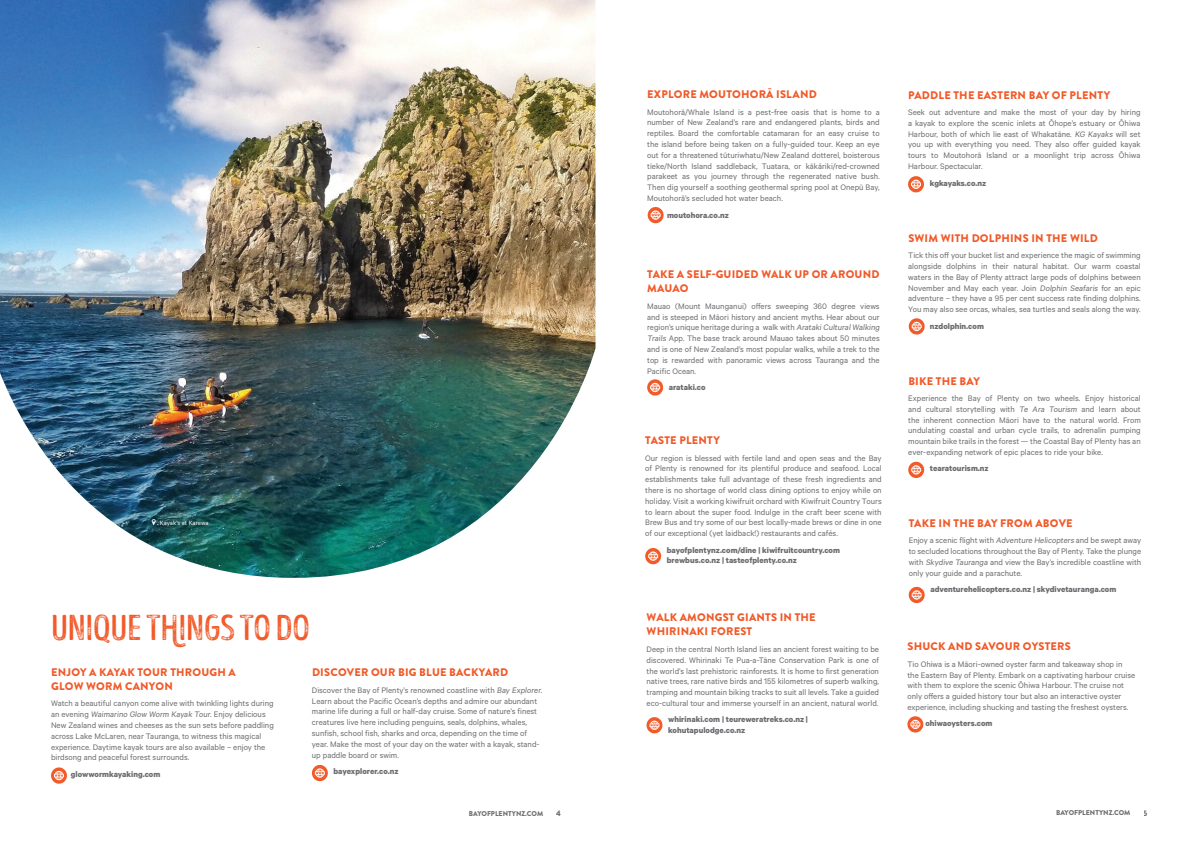
<style>
.page{position:relative;width:1191px;height:842px;background:#fff}
.page>*{position:absolute;margin:0;border:0;box-sizing:border-box;transform-origin:0 0}
.t1{font:36px "Intro Head BUC G Base";letter-spacing:-.01em;color:#f15a29}
.t2{font:900 11px/14.4px "Brandon Grotesque";letter-spacing:.02em;color:#f15a29}
.t3{font:9px/10.8px "Calibre";color:#6d6e71;text-align:justify}
.t4{font:700 9px/10.8px "Calibre";color:#6d6e71}
.t5{font:900 8px "Brandon Grotesque";color:#6d6e71}
.t6{font:900 7px "Brandon Grotesque";color:#6d6e71}
.t7{font:7px "Calibre";letter-spacing:-.005em;color:#fff}
</style>
<div class="page">
<img style="left:0;top:0;width:595px;height:578px">
<svg style="left:151px;top:519px;width:5px;height:6px"></svg>
<svg style="left:51px;top:767px;width:16px;height:17px"></svg>
<svg style="left:312px;top:765px;width:16px;height:16px"></svg>
<svg style="left:647px;top:207px;width:16px;height:16px"></svg>
<svg style="left:908px;top:176px;width:16px;height:16px"></svg>
<svg style="left:647px;top:379px;width:16px;height:17px"></svg>
<svg style="left:907px;top:716px;width:16px;height:16px"></svg>
<svg style="left:908px;top:318px;width:16px;height:17px"></svg>
<svg style="left:645px;top:548px;width:16px;height:16px"></svg>
<svg style="left:908px;top:587px;width:16px;height:16px"></svg>
<svg style="left:646px;top:717px;width:16px;height:16px"></svg>
<svg style="left:908px;top:462px;width:16px;height:16px"></svg>
<p class="t7" style="left:160px;top:519px;width:50px">Kayak’s at Karewa</p>
<h1 class="t1" style="left:51px;top:607px;width:260px">UNIQUE THINGS TO DO</h1>
<p class="t2" style="left:51px;top:665px;width:186px">ENJOY A KAYAK TOUR THROUGH A<br>GLOW WORM CANYON</p>
<p class="t3" style="left:51px;top:698px;width:224px;text-align:left">Watch a beautiful canyon come alive with twinkling lights during an evening Waimarino Glow Worm Kayak Tour. Enjoy delicious New Zealand wines and cheeses as the sun sets before paddling across Lake McLaren, near Tauranga, to witness this magical experience. Daytime kayak tours are also available – enjoy the birdsong and peaceful forest surrounds.</p>
<p class="t4" style="left:71px;top:768px;width:91px">glowwormkayaking.com</p>
<p class="t2" style="left:312px;top:665px;width:198px">DISCOVER OUR BIG BLUE BACKYARD</p>
<p class="t3" style="left:312px;top:684px;width:232px;text-align:left">Discover the Bay of Plenty’s renowned coastline with Bay Explorer.<br>Learn about the Pacific Ocean’s depths and admire our abundant marine life during a full or half-day cruise. Some of nature’s finest creatures live here including penguins, seals, dolphins, whales, sunfish, school fish, sharks and orca, depending on the time of year. Make the most of your day on the water with a kayak, stand&shy;up paddle board or swim.</p>
<p class="t4" style="left:333px;top:765px;width:67px">bayexplorer.co.nz</p>
<p class="t2" style="left:647px;top:87px;width:171px">EXPLORE MOUTOHORĀ ISLAND</p>
<p class="t3" style="left:647px;top:106px;width:234px">Moutohorā/Whale Island is a pest-free oasis that is home to a number of New Zealand’s rare and endangered plants, birds and reptiles. Board the comfortable catamaran for an easy cruise to the island before being taken on a fully-guided tour. Keep an eye out for a threatened tūturiwhatu/New Zealand dotterel, boisterous tīeke/North Island saddleback, Tuatara, or kākāriki/red-crowned parakeet as you journey through the regenerated native bush.<br>Then dig yourself a soothing geothermal spring pool at Onepū Bay, Moutohorā’s secluded hot water beach.</p>
<p class="t4" style="left:667px;top:209px;width:63px">moutohora.co.nz</p>
<p class="t2" style="left:647px;top:267px;width:234px">TAKE A SELF-GUIDED WALK UP OR AROUND<br>MAUAO</p>
<p class="t3" style="left:647px;top:300px;width:235px;text-align:left">Mauao (Mount Maunganui) offers sweeping 360 degree views and is steeped in Māori history and ancient myths. Hear about our region’s unique heritage during a walk with AratakiCulturalWalking Trails App. The base track around Mauao takes about 50 minutes and is one of New Zealand’s most popular walks, while a trek to the top is rewarded with panoramic views across Tauranga and the Pacific Ocean.</p>
<p class="t4" style="left:669px;top:382px;width:38px">arataki.co</p>
<p class="t2" style="left:645px;top:433px;width:76px">TASTE PLENTY</p>
<p class="t3" style="left:645px;top:452px;width:238px">Our region is blessed with fertile land and open seas and the Bay of Plenty is renowned for its plentiful produce and seafood. Local establishments take full advantage of these fresh ingredients and there is no shortage of world class dining options to enjoy while on holiday. Visit a working kiwifruit orchard with Kiwifruit Country Tours to learn about the super food. Indulge in the craft beer scene with Brew Bus and try some of our best locally-made brews or dine in one of our exceptional (yet laidback!) restaurants and cafés.</p>
<p class="t4" style="left:667px;top:544px;width:175px">bayofplentynz.com/dine | kiwifruitcountry.com brewbus.co.nz | tasteofplenty.co.nz</p>
<p class="t2" style="left:646px;top:610px;width:171px">WALK AMONGST GIANTS IN THE<br>WHIRINAKI FOREST</p>
<p class="t3" style="left:646px;top:643px;width:234px">Deep in the central North Island lies an ancient forest waiting to be discovered. Whirinaki Te Pua-a-Tāne Conservation Park is one of the world’s last prehistoric rainforests. It is home to first generation native trees, rare native birds and 155 kilometres of superb walking, tramping and mountain biking tracks to suit all levels. Take a guided eco-cultural tour and immerse yourself in an ancient, natural world.</p>
<p class="t4" style="left:668px;top:714px;width:141px">whirinaki.com | teureweratreks.co.nz | kohutapulodge.co.nz</p>
<p class="t2" style="left:908px;top:88px;width:203px">PADDLE THE EASTERN BAY OF PLENTY</p>
<p class="t3" style="left:908px;top:107px;width:234px">Seek out adventure and make the most of your day by hiring a kayak to explore the scenic inlets at Ōhope’s estuary or Ōhiwa Harbour, both of which lie east of Whakatāne. KG Kayaks will set you up with everything you need. They also offer guided kayak tours to Moutohorā Island or a moonlight trip across Ōhiwa Harbour. Spectacular.</p>
<p class="t4" style="left:929px;top:177px;width:58px">kgkayaks.co.nz</p>
<p class="t2" style="left:908px;top:231px;width:191px">SWIM WITH DOLPHINS IN THE WILD</p>
<p class="t3" style="left:908px;top:250px;width:234px">Tick this off your bucket list and experience the magic of swimming alongside dolphins in their natural habitat. Our warm coastal waters in the Bay of Plenty attract large pods of dolphins between November and May each year. Join Dolphin Seafaris for an epic adventure – they have a 95 per cent success rate finding dolphins.<br>You may also see orcas, whales, sea turtles and seals along the way.</p>
<p class="t4" style="left:930px;top:320px;width:56px">nzdolphin.com</p>
<p class="t2" style="left:908px;top:374px;width:73px">BIKE THE BAY</p>
<p class="t3" style="left:908px;top:392px;width:234px">Experience the Bay of Plenty on two wheels. Enjoy historical and cultural storytelling with Te Ara Tourism and learn about the inherent connection Māori have to the natural world. From undulating coastal and urban cycle trails, to adrenalin pumping mountain bike trails in the forest — the Coastal Bay of Plenty has an ever-expanding network of epic places to ride your bike.</p>
<p class="t4" style="left:930px;top:463px;width:60px">tearatourism.nz</p>
<p class="t2" style="left:908px;top:516px;width:165px">TAKE IN THE BAY FROM ABOVE</p>
<p class="t3" style="left:908px;top:535px;width:234px">Enjoy a scenic flight with Adventure Helicopters and be swept away to secluded locations throughout the Bay of Plenty. Take the plunge with Skydive Tauranga and view the Bay’s incredible coastline with only your guide and a parachute.</p>
<p class="t4" style="left:930px;top:583px;width:187px">adventurehelicopters.co.nz | skydivetauranga.com</p>
<p class="t2" style="left:907px;top:639px;width:165px">SHUCK AND SAVOUR OYSTERS</p>
<p class="t3" style="left:907px;top:658px;width:229px;text-align:left">Tio Ohiwa is a Māori-owned oyster farm and takeaway shop in the Eastern Bay of Plenty. Embark on a captivating harbour cruise with them to explore the scenic Ōhiwa Harbour. The cruise not only offers a guided history tour but also an interactive oyster experience, including shucking and tasting the freshest oysters.</p>
<p class="t4" style="left:925px;top:718px;width:68px">ohiwaoysters.com</p>
<p class="t6" style="left:469px;top:808px;width:76px">BAYOFPLENTYNZ.COM</p>
<p class="t5" style="left:556px;top:807px;width:6px">4</p>
<p class="t6" style="left:1056px;top:808px;width:76px">BAYOFPLENTYNZ.COM</p>
<p class="t5" style="left:1143px;top:807px;width:6px">5</p>
</div>
